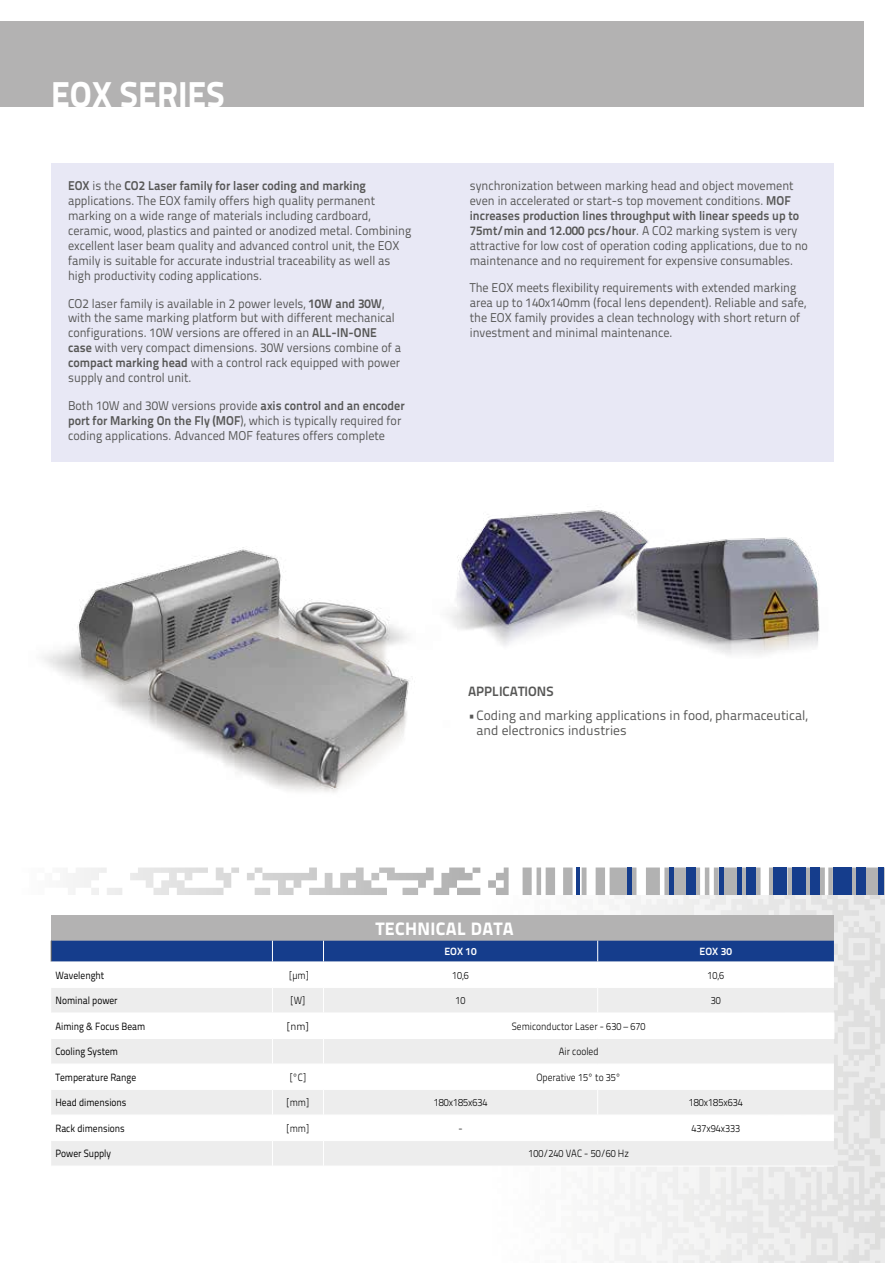
<style>
.page{position:relative;width:885px;height:1263px;background:#fff}
.page>*{position:absolute;margin:0;border:0;box-sizing:border-box;transform-origin:0 0}
.t1{font:800 36px "Titillium Text 22 L";color:#fff;scale:.95 1}
.t2{font:800 18px "Titillium Text 22 L";letter-spacing:.02em;color:#fff}
.t3{font:13.5px/15px "Titillium Text 22 L";color:#575756}
.t4{font:700 13.5px "Titillium Text 22 L";color:#575756}
.t5{font:12.75px/15px "Titillium Text 22 L";color:#575756;scale:.95 1}
.t6{font:300 10.5px "Titillium Text 22 L";color:#000;scale:.9 1}
.t7{font:10.5px "Titillium Text 22 L";color:#000;scale:.9 1}
.t8{font:700 10.5px "Titillium Text 22 L";color:#fff}
.t9{font:300 10.5px "Titillium Text 22 L";color:#000}
.s1{font-weight:700}
</style>
<div class="page">
<div style="left:0;top:21px;width:863px;height:85px;background:#b3b2b2"></div>
<div style="left:492px;top:895px;width:392px;height:368px;background:linear-gradient(to right,#fff,#e4e4e3)"></div>
<svg style="left:492px;top:895px;width:388px;height:254px"></svg>
<img style="left:454px;top:510px;width:366px;height:145px">
<img style="left:43px;top:547px;width:411px;height:246px">
<svg style="left:73px;top:867px;width:805px;height:28px"></svg>
<svg style="left:575px;top:867px;width:4px;height:28px"></svg>
<div style="left:627px;top:867px;width:5px;height:28px;background:#153d8c"></div>
<div style="left:791px;top:867px;width:14px;height:28px;background:#153d8c"></div>
<div style="left:773px;top:867px;width:14px;height:28px;background:#153d8c"></div>
<div style="left:686px;top:867px;width:9px;height:28px;background:#153d8c"></div>
<div style="left:810px;top:867px;width:9px;height:28px;background:#153d8c"></div>
<hr style="left:669px;top:867px;width:4px;height:28px;background:#153d8c">
<div style="left:856px;top:867px;width:9px;height:28px;background:#153d8c"></div>
<div style="left:878px;top:867px;width:6px;height:28px;background:#153d8c"></div>
<div style="left:737px;top:867px;width:5px;height:28px;background:#153d8c"></div>
<div style="left:718px;top:867px;width:5px;height:28px;background:#153d8c"></div>
<div style="left:746px;top:867px;width:9px;height:28px;background:#153d8c"></div>
<div style="left:832px;top:867px;width:19px;height:28px;background:#153d8c"></div>
<div style="left:51px;top:163px;width:782px;height:298px;background:#e8e8f5"></div>
<div style="left:51px;top:915px;width:782px;height:26px;background:#b3b2b2"></div>
<hr style="left:323px;top:1166px;width:274px;height:1px;background:#fff">
<hr style="left:597px;top:1166px;width:236px;height:1px;background:#fff">
<svg style="left:51px;top:941px;width:783px;height:225px"></svg>
<hr style="left:51px;top:1140px;width:221px;height:1px;background:#fff">
<hr style="left:272px;top:1140px;width:51px;height:1px;background:#fff">
<hr style="left:323px;top:1140px;width:274px;height:1px;background:#fff">
<hr style="left:597px;top:1140px;width:236px;height:1px;background:#fff">
<h1 class="t1" style="left:51px;top:66px;width:184px">EOX SERIES</h1>
<p class="t5" style="left:68px;top:177px;width:363px"><span class="s1">EOX</span> is the <span class="s1">CO2 Laser family for laser coding and marking </span>applications. The EOX family offers high quality permanent marking on a wide range of materials including cardboard, ceramic, wood, plastics and painted or anodized metal. Combining excellent laser beam quality and advanced control unit, the EOX family is suitable for accurate industrial traceability as well as high productivity coding applications.</p>
<p class="t5" style="left:68px;top:295px;width:352px">CO2 laser family is available in 2 power levels, <span class="s1">10W and 30W</span>, with the same marking platform but with different mechanical configurations. 10W versions are offered in an <span class="s1">ALL-IN-ONE case</span> with very compact dimensions. 30W versions combine of a <span class="s1">compact marking head</span> with a control rack equipped with power supply and control unit.</p>
<p class="t5" style="left:68px;top:398px;width:356px">Both 10W and 30W versions provide <span class="s1">axis control and an encoder port for Marking On the Fly (MOF</span>), which is typically required for coding applications. Advanced MOF features offers complete</p>
<p class="t5" style="left:470px;top:177px;width:357px">synchronization between marking head and object movement even in accelerated or start-s top movement conditions. <span class="s1">MOF increases production lines throughput with linear speeds up to 75mt/min and 12.000 pcs/hour</span>. A CO2 marking system is very attractive for low cost of operation coding applications, due to no maintenance and no requirement for expensive consumables.</p>
<p class="t5" style="left:470px;top:280px;width:355px">The EOX meets flexibility requirements with extended marking area up to 140x140mm (focal lens dependent). Reliable and safe, the EOX family provides a clean technology with short return of investment and minimal maintenance.</p>
<p class="t4" style="left:468px;top:681px;width:87px">APPLICATIONS</p>
<p class="t3" style="left:476px;top:707px;width:332px;text-indent:-9px">•Coding and marking applications in food, pharmaceutical, and electronics industries</p>
<h2 class="t2" style="left:376px;top:914px;width:139px">TECHNICAL DATA</h2>
<p class="t8" style="left:444px;top:943px;width:34px">EOX 10</p>
<p class="t8" style="left:699px;top:943px;width:34px">EOX 30</p>
<p class="t7" style="left:55px;top:967px;width:56px">Wavelenght</p>
<p class="t6" style="left:289px;top:967px;width:22px">[µm]</p>
<p class="t6" style="left:452px;top:967px;width:20px">10,6</p>
<p class="t6" style="left:707px;top:967px;width:20px">10,6</p>
<p class="t7" style="left:55px;top:993px;width:71px">Nominal power</p>
<p class="t6" style="left:291px;top:993px;width:17px">[W]</p>
<p class="t6" style="left:455px;top:993px;width:13px">10</p>
<p class="t6" style="left:710px;top:993px;width:13px">30</p>
<p class="t7" style="left:55px;top:1018px;width:101px">Aiming &amp; Focus Beam</p>
<p class="t9" style="left:287px;top:1018px;width:23px">[nm]</p>
<p class="t6" style="left:512px;top:1018px;width:150px">Semiconductor Laser - 630 – 670</p>
<p class="t7" style="left:55px;top:1044px;width:71px">Cooling System</p>
<p class="t6" style="left:559px;top:1044px;width:46px">Air cooled</p>
<p class="t7" style="left:55px;top:1069px;width:91px">Temperature Range</p>
<p class="t6" style="left:290px;top:1069px;width:19px">[°C]</p>
<p class="t6" style="left:536px;top:1069px;width:95px">Operative 15° to 35°</p>
<p class="t7" style="left:55px;top:1095px;width:80px">Head dimensions</p>
<p class="t6" style="left:287px;top:1095px;width:26px">[mm]</p>
<p class="t6" style="left:433px;top:1095px;width:61px">180x185x634</p>
<p class="t6" style="left:688px;top:1095px;width:61px">180x185x634</p>
<p class="t7" style="left:55px;top:1120px;width:79px">Rack dimensions</p>
<p class="t6" style="left:287px;top:1120px;width:26px">[mm]</p>
<p class="t6" style="left:458px;top:1120px;width:6px">-</p>
<p class="t6" style="left:691px;top:1120px;width:56px">437x94x333</p>
<p class="t7" style="left:55px;top:1146px;width:63px">Power Supply</p>
<p class="t6" style="left:528px;top:1146px;width:113px">100/240 VAC - 50/60 Hz</p>
</div>
